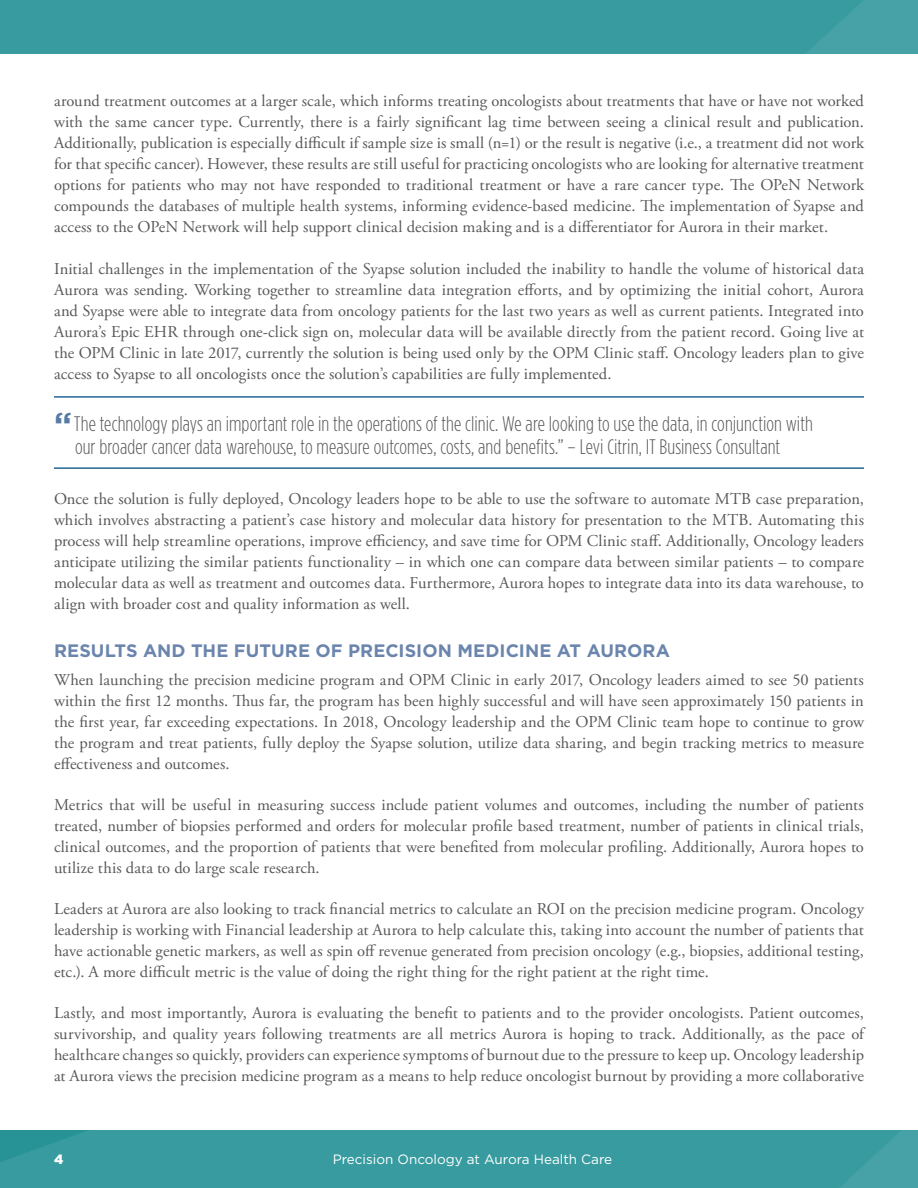
<style>
.page{position:relative;width:918px;height:1188px;background:#fff}
.page>*{position:absolute;margin:0;border:0;box-sizing:border-box;transform-origin:0 0}
.quote_copy{font:300 21px/22.5px "Gotham Condensed";letter-spacing:.005em;color:#57585a;text-align:center}
.Subhead_-_Body{font:700 18px "Gotham";letter-spacing:.005em;color:#6b85ad}
.body_-_serif{font:16.5px/21px "Adobe Garamond Pro";letter-spacing:.005em;color:#57585a;text-align:justify}
.t1{font:13.5px "Gotham";color:#fff}
.t2{font:900 13.5px "Gotham";color:#fff}
.s1{font-family:"Gotham";font-weight:700;font-size:33px;color:#567ba5}
</style>
<div class="page">
<svg style="left:0;top:0;width:918px;height:53px;background:#389b9f"></svg>
<svg style="left:0;top:1131px;width:918px;height:57px;background:#379b9f"></svg>
<hr style="left:54px;top:396px;width:810px;height:2px;background:#256796">
<hr style="left:54px;top:467px;width:810px;height:2px;background:#256796">
<p class="body_-_serif" style="left:54px;top:91px;width:812px">around treatment outcomes at a larger scale, which informs treating oncologists about treatments that have or have not worked with the same cancer type. Currently, there is a fairly significant lag time between seeing a clinical result and publication.<br>Additionally, publication is especially difficult if sample size is small (n=1) or the result is negative (i.e., a treatment did not work for that specific cancer). However, these results are still useful for practicing oncologists who are looking for alternative treatment options for patients who may not have responded to traditional treatment or have a rare cancer type. The OPeN Network compounds the databases of multiple health systems, informing evidence-based medicine. The implementation of Syapse and access to the OPeN Network will help support clinical decision making and is a differentiator for Aurora in their market.</p>
<p class="body_-_serif" style="left:54px;top:259px;width:812px">Initial challenges in the implementation of the Syapse solution included the inability to handle the volume of historical data Aurora was sending. Working together to streamline data integration efforts, and by optimizing the initial cohort, Aurora and Syapse were able to integrate data from oncology patients for the last two years as well as current patients. Integrated into Aurora’s Epic EHR through one-click sign on, molecular data will be available directly from the patient record. Going live at the OPM Clinic in late 2017, currently the solution is being used only by the OPM Clinic staff. Oncology leaders plan to give access to Syapse to all oncologists once the solution’s capabilities are fully implemented.</p>
<p class="quote_copy" style="left:54px;top:413px;width:760px"><span class="s1">“</span>The technology plays an important role in the operations of the clinic. We are looking to use the data, in conjunction with our broader cancer data warehouse, to measure outcomes, costs, and benefits.” – Levi Citrin, IT Business Consultant</p>
<p class="body_-_serif" style="left:54px;top:489px;width:812px">Once the solution is fully deployed, Oncology leaders hope to be able to use the software to automate MTB case preparation, which involves abstracting a patient’s case history and molecular data history for presentation to the MTB. Automating this process will help streamline operations, improve efficiency, and save time for OPM Clinic staff. Additionally, Oncology leaders anticipate utilizing the similar patients functionality – in which one can compare data between similar patients – to compare molecular data as well as treatment and outcomes data. Furthermore, Aurora hopes to integrate data into its data warehouse, to align with broader cost and quality information as well.</p>
<p class="Subhead_-_Body" style="left:54px;top:639px;width:618px">RESULTS AND THE FUTURE OF PRECISION MEDICINE AT AURORA</p>
<p class="body_-_serif" style="left:54px;top:670px;width:812px">When launching the precision medicine program and OPM Clinic in early 2017, Oncology leaders aimed to see 50 patients within the first 12 months. Thus far, the program has been highly successful and will have seen approximately 150 patients in the first year, far exceeding expectations. In 2018, Oncology leadership and the OPM Clinic team hope to continue to grow the program and treat patients, fully deploy the Syapse solution, utilize data sharing, and begin tracking metrics to measure effectiveness and outcomes.</p>
<p class="body_-_serif" style="left:54px;top:795px;width:812px">Metrics that will be useful in measuring success include patient volumes and outcomes, including the number of patients treated, number of biopsies performed and orders for molecular profile based treatment, number of patients in clinical trials, clinical outcomes, and the proportion of patients that were benefited from molecular profiling. Additionally, Aurora hopes to utilize this data to do large scale research.</p>
<p class="body_-_serif" style="left:54px;top:899px;width:812px">Leaders at Aurora are also looking to track financial metrics to calculate an ROI on the precision medicine program. Oncology leadership is working with Financial leadership at Aurora to help calculate this, taking into account the number of patients that have actionable genetic markers, as well as spin off revenue generated from precision oncology (e.g., biopsies, additional testing, etc.). A more difficult metric is the value of doing the right thing for the right patient at the right time.</p>
<p class="body_-_serif" style="left:54px;top:1003px;width:812px">Lastly, and most importantly, Aurora is evaluating the benefit to patients and to the provider oncologists. Patient outcomes, survivorship, and quality years following treatments are all metrics Aurora is hoping to track. Additionally, as the pace of healthcare changes so quickly, providers can experience symptoms of burnout due to the pressure to keep up. Oncology leadership at Aurora views the precision medicine program as a means to help reduce oncologist burnout by providing a more collaborative</p>
<p class="t2" style="left:54px;top:1150px;width:11px">4</p>
<p class="t1" style="left:333px;top:1151px;width:281px">Precision Oncology at Aurora Health Care</p>
</div>
